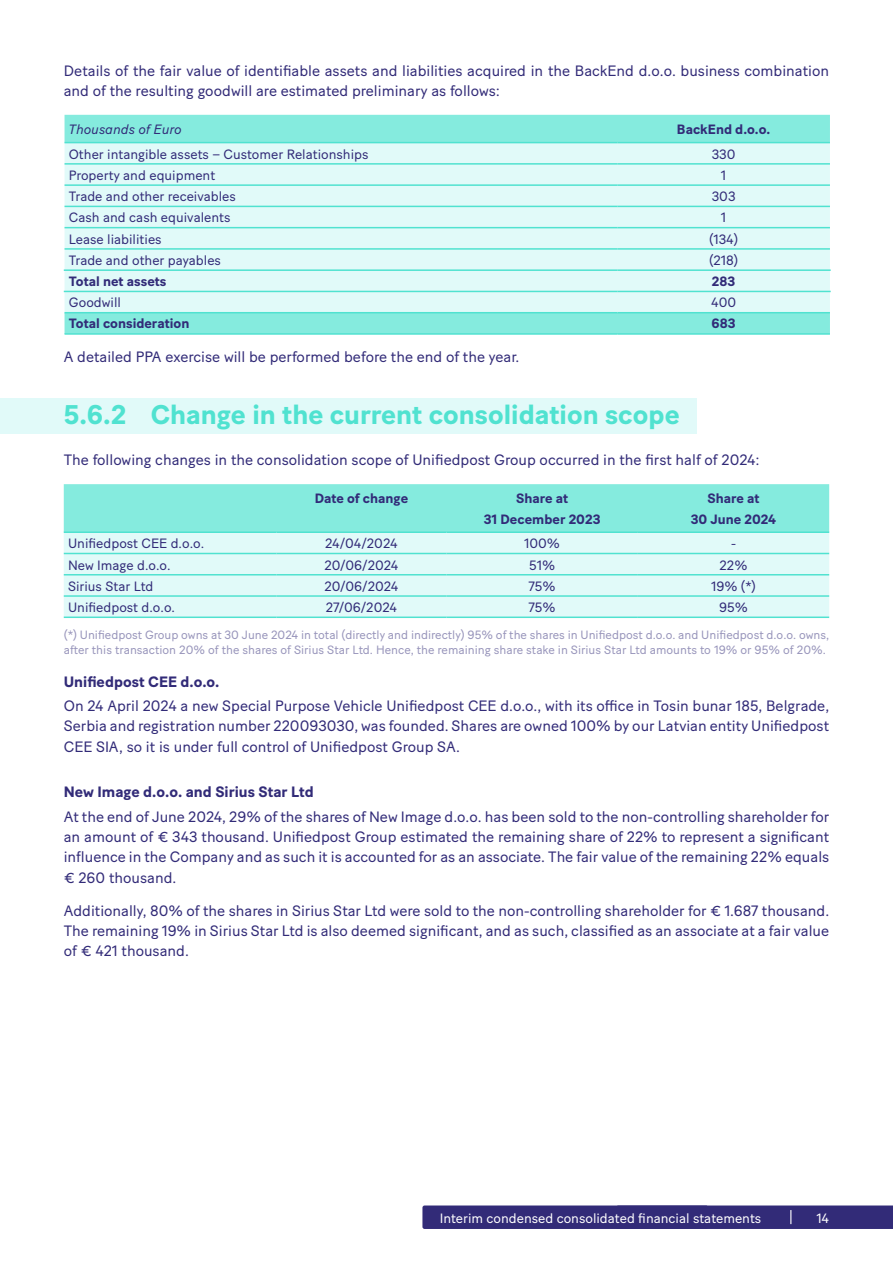
<style>
.page{position:relative;width:893px;height:1263px;background:#fff}
.page>*{position:absolute;margin:0;border:0;box-sizing:border-box;transform-origin:0 0}
.t1{font:700 27px "Baton Turbo";color:#50e2d0}
.t2{font:15px/20.2px "Baton Turbo";color:#322b78;text-align:justify}
.t3{font:700 15px "Baton Turbo";color:#322b78}
.t4{font:13.5px "Baton Turbo";color:#322b78}
.t5{font:700 13.5px/20.2px "Baton Turbo";color:#322b78;text-align:center}
.t6{font:13.5px "Baton Turbo";color:#fff}
.t7{font:italic 13.5px "Baton Turbo";color:#322b78}
.t8{font:12px/14.4px "Baton Turbo";color:#9895bb}
</style>
<div class="page">
<div style="left:422px;top:1205px;width:286px;height:24px;background:#322b78;border-radius:2px"></div>
<div style="left:616px;top:1205px;width:277px;height:24px;background:#322b78"></div>
<div style="left:0;top:398px;width:697px;height:36px;background:#e1faf9"></div>
<div style="left:65px;top:115px;width:765px;height:218px;background:#85ebde"></div>
<div style="left:65px;top:143px;width:765px;height:169px;background:#e1faf9"></div>
<hr style="left:65px;top:142px;width:552px;height:1px;background:#50e2d0">
<hr style="left:617px;top:142px;width:213px;height:1px;background:#50e2d0">
<hr style="left:65px;top:163px;width:552px;height:2px;background:#50e2d0">
<hr style="left:617px;top:163px;width:213px;height:2px;background:#50e2d0">
<hr style="left:65px;top:184px;width:552px;height:2px;background:#50e2d0">
<hr style="left:617px;top:184px;width:213px;height:2px;background:#50e2d0">
<hr style="left:65px;top:206px;width:552px;height:1px;background:#50e2d0">
<hr style="left:617px;top:206px;width:213px;height:1px;background:#50e2d0">
<hr style="left:65px;top:227px;width:552px;height:1px;background:#50e2d0">
<hr style="left:617px;top:227px;width:213px;height:1px;background:#50e2d0">
<hr style="left:65px;top:248px;width:552px;height:2px;background:#50e2d0">
<hr style="left:617px;top:248px;width:213px;height:2px;background:#50e2d0">
<hr style="left:64px;top:269px;width:553px;height:2px;background:#50e2d0">
<hr style="left:617px;top:269px;width:214px;height:2px;background:#50e2d0">
<hr style="left:64px;top:291px;width:553px;height:1px;background:#50e2d0">
<hr style="left:617px;top:291px;width:214px;height:1px;background:#50e2d0">
<hr style="left:65px;top:312px;width:552px;height:1px;background:#50e2d0">
<hr style="left:617px;top:312px;width:213px;height:1px;background:#50e2d0">
<hr style="left:65px;top:333px;width:552px;height:2px;background:#50e2d0">
<hr style="left:617px;top:333px;width:213px;height:2px;background:#50e2d0">
<div style="left:64px;top:484px;width:765px;height:47px;background:#85ebde"></div>
<div style="left:64px;top:533px;width:765px;height:83px;background:#e1faf9"></div>
<hr style="left:64px;top:531px;width:212px;height:2px;background:#50e2d0">
<hr style="left:276px;top:531px;width:170px;height:2px;background:#50e2d0">
<hr style="left:446px;top:531px;width:192px;height:2px;background:#50e2d0">
<hr style="left:638px;top:531px;width:191px;height:2px;background:#50e2d0">
<hr style="left:64px;top:553px;width:212px;height:1px;background:#50e2d0">
<hr style="left:276px;top:553px;width:170px;height:1px;background:#50e2d0">
<hr style="left:446px;top:553px;width:192px;height:1px;background:#50e2d0">
<hr style="left:638px;top:553px;width:191px;height:1px;background:#50e2d0">
<hr style="left:64px;top:574px;width:212px;height:1px;background:#50e2d0">
<hr style="left:276px;top:574px;width:170px;height:1px;background:#50e2d0">
<hr style="left:446px;top:574px;width:192px;height:1px;background:#50e2d0">
<hr style="left:638px;top:574px;width:191px;height:1px;background:#50e2d0">
<hr style="left:64px;top:595px;width:212px;height:2px;background:#50e2d0">
<hr style="left:276px;top:595px;width:170px;height:2px;background:#50e2d0">
<hr style="left:446px;top:595px;width:192px;height:2px;background:#50e2d0">
<hr style="left:638px;top:595px;width:191px;height:2px;background:#50e2d0">
<hr style="left:64px;top:616px;width:212px;height:2px;background:#50e2d0">
<hr style="left:276px;top:616px;width:170px;height:2px;background:#50e2d0">
<hr style="left:446px;top:616px;width:192px;height:2px;background:#50e2d0">
<hr style="left:638px;top:616px;width:191px;height:2px;background:#50e2d0">
<p class="t2" style="left:64px;top:59px;width:767px">Details of the fair value of identifiable assets and liabilities acquired in the BackEnd d.o.o. business combination and of the resulting goodwill are estimated preliminary as follows:</p>
<p class="t7" style="left:69px;top:119px;width:115px">Thousands of Euro</p>
<p class="t5" style="left:677px;top:118px;width:95px">BackEnd d.o.o.</p>
<p class="t4" style="left:69px;top:144px;width:301px">Other intangible assets – Customer Relationships</p>
<p class="t4" style="left:712px;top:144px;width:25px">330</p>
<p class="t4" style="left:69px;top:165px;width:148px">Property and equipment</p>
<p class="t4" style="left:721px;top:165px;width:7px">1</p>
<p class="t4" style="left:69px;top:186px;width:169px">Trade and other receivables</p>
<p class="t4" style="left:712px;top:186px;width:25px">303</p>
<p class="t4" style="left:69px;top:207px;width:163px">Cash and cash equivalents</p>
<p class="t4" style="left:721px;top:207px;width:7px">1</p>
<p class="t4" style="left:69px;top:229px;width:94px">Lease liabilities</p>
<p class="t4" style="left:709px;top:229px;width:31px">(134)</p>
<p class="t4" style="left:69px;top:250px;width:154px">Trade and other payables</p>
<p class="t4" style="left:709px;top:250px;width:31px">(218)</p>
<p class="t5" style="left:69px;top:270px;width:99px">Total net assets</p>
<p class="t5" style="left:712px;top:270px;width:25px">283</p>
<p class="t4" style="left:69px;top:292px;width:54px">Goodwill</p>
<p class="t4" style="left:711px;top:292px;width:27px">400</p>
<p class="t5" style="left:69px;top:312px;width:122px">Total consideration</p>
<p class="t5" style="left:712px;top:312px;width:26px">683</p>
<p class="t2" style="left:64px;top:345px;width:457px">A detailed PPA exercise will be performed before the end of the year.</p>
<h1 class="t1" style="left:64px;top:394px;width:617px">5.6.2 Change in the current consolidation scope</h1>
<p class="t2" style="left:64px;top:449px;width:697px">The following changes in the consolidation scope of Unifiedpost Group occurred in the first half of 2024:</p>
<p class="t5" style="left:315px;top:488px;width:95px">Date of change</p>
<p class="t5" style="left:484px;top:488px;width:118px">Share at<br>31 December 2023</p>
<p class="t5" style="left:691px;top:488px;width:87px">Share at<br>30 June 2024</p>
<p class="t4" style="left:68px;top:533px;width:138px">Unifiedpost CEE d.o.o.</p>
<p class="t4" style="left:325px;top:533px;width:74px">24/04/2024</p>
<p class="t4" style="left:524px;top:533px;width:37px">100%</p>
<p class="t4" style="left:731px;top:533px;width:6px">-</p>
<p class="t4" style="left:68px;top:554px;width:104px">New Image d.o.o.</p>
<p class="t4" style="left:324px;top:554px;width:76px">20/06/2024</p>
<p class="t4" style="left:529px;top:554px;width:28px">51%</p>
<p class="t4" style="left:719px;top:554px;width:29px">22%</p>
<p class="t4" style="left:68px;top:576px;width:87px">Sirius Star Ltd</p>
<p class="t4" style="left:324px;top:576px;width:76px">20/06/2024</p>
<p class="t4" style="left:529px;top:576px;width:29px">75%</p>
<p class="t4" style="left:711px;top:576px;width:46px">19% (*)</p>
<p class="t4" style="left:68px;top:597px;width:108px">Unifiedpost d.o.o.</p>
<p class="t4" style="left:326px;top:597px;width:73px">27/06/2024</p>
<p class="t4" style="left:529px;top:597px;width:29px">75%</p>
<p class="t4" style="left:719px;top:597px;width:30px">95%</p>
<p class="t8" style="left:64px;top:627px;width:767px">(*) Unifiedpost Group owns at 30 June 2024 in total (directly and indirectly) 95% of the shares in Unifiedpost d.o.o. and Unifiedpost d.o.o. owns, after this transaction 20% of the shares of Sirius Star Ltd. Hence, the remaining share stake in Sirius Star Ltd amounts to 19% or 95% of 20%.</p>
<p class="t3" style="left:64px;top:670px;width:157px">Unifiedpost CEE d.o.o.</p>
<p class="t2" style="left:64px;top:694px;width:767px">On 24 April 2024 a new Special Purpose Vehicle Unifiedpost CEE d.o.o., with its office in Tosin bunar 185, Belgrade, Serbia and registration number 220093030, was founded. Shares are owned 100% by our Latvian entity Unifiedpost CEE SIA, so it is under full control of Unifiedpost Group SA.</p>
<p class="t3" style="left:64px;top:781px;width:251px">New Image d.o.o. and Sirius Star Ltd</p>
<p class="t2" style="left:64px;top:805px;width:767px">At the end of June 2024, 29% of the shares of New Image d.o.o. has been sold to the non-controlling shareholder for an amount of € 343 thousand. Unifiedpost Group estimated the remaining share of 22% to represent a significant influence in the Company and as such it is accounted for as an associate. The fair value of the remaining 22% equals € 260 thousand.</p>
<p class="t2" style="left:64px;top:899px;width:767px">Additionally, 80% of the shares in Sirius Star Ltd were sold to the non-controlling shareholder for € 1.687 thousand.<br>The remaining 19% in Sirius Star Ltd is also deemed significant, and as such, classified as an associate at a fair value of € 421 thousand.</p>
<p class="t6" style="left:440px;top:1208px;width:323px">Interim condensed consolidated financial statements</p>
<p class="t6" style="left:816px;top:1208px;width:14px">14</p>
</div>
